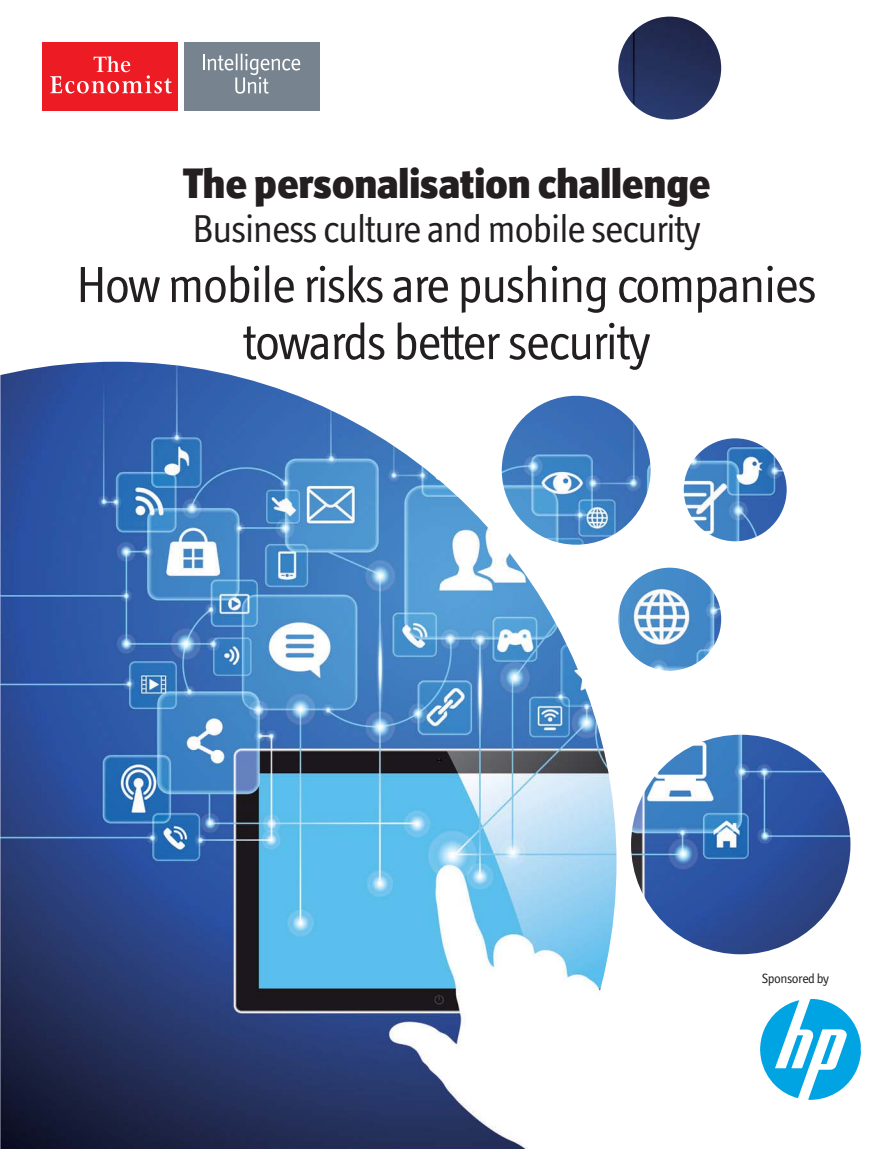
<style>
.page{position:relative;width:893px;height:1149px;background:#fff}
.page>*{position:absolute;margin:0;border:0;box-sizing:border-box;transform-origin:0 0}
.t1{font:51px/57px "Officina Display";letter-spacing:-.025em;color:#231f20;text-align:center}
.t2{font:900 42px "Officina Display";letter-spacing:.015em;color:#231f20}
.t3{font:39px "Officina Display";letter-spacing:-.025em;color:#231f20}
.t4{font:13.5px "Officina San ITC";letter-spacing:-.03em;color:#231f20}
</style>
<div class="page">
<svg style="left:850px;top:1018px;width:11px;height:63px"></svg>
<img style="left:0;top:17px;width:850px;height:1131px">
<p class="t2" style="left:183px;top:164px;width:529px">The personalisation challenge</p>
<p class="t3" style="left:193px;top:214px;width:509px">Business culture and mobile security</p>
<p class="t1" style="left:77px;top:261px;width:741px">How mobile risks are pushing companies towards better security</p>
<p class="t4" style="left:762px;top:971px;width:69px">Sponsored by</p>
</div>
